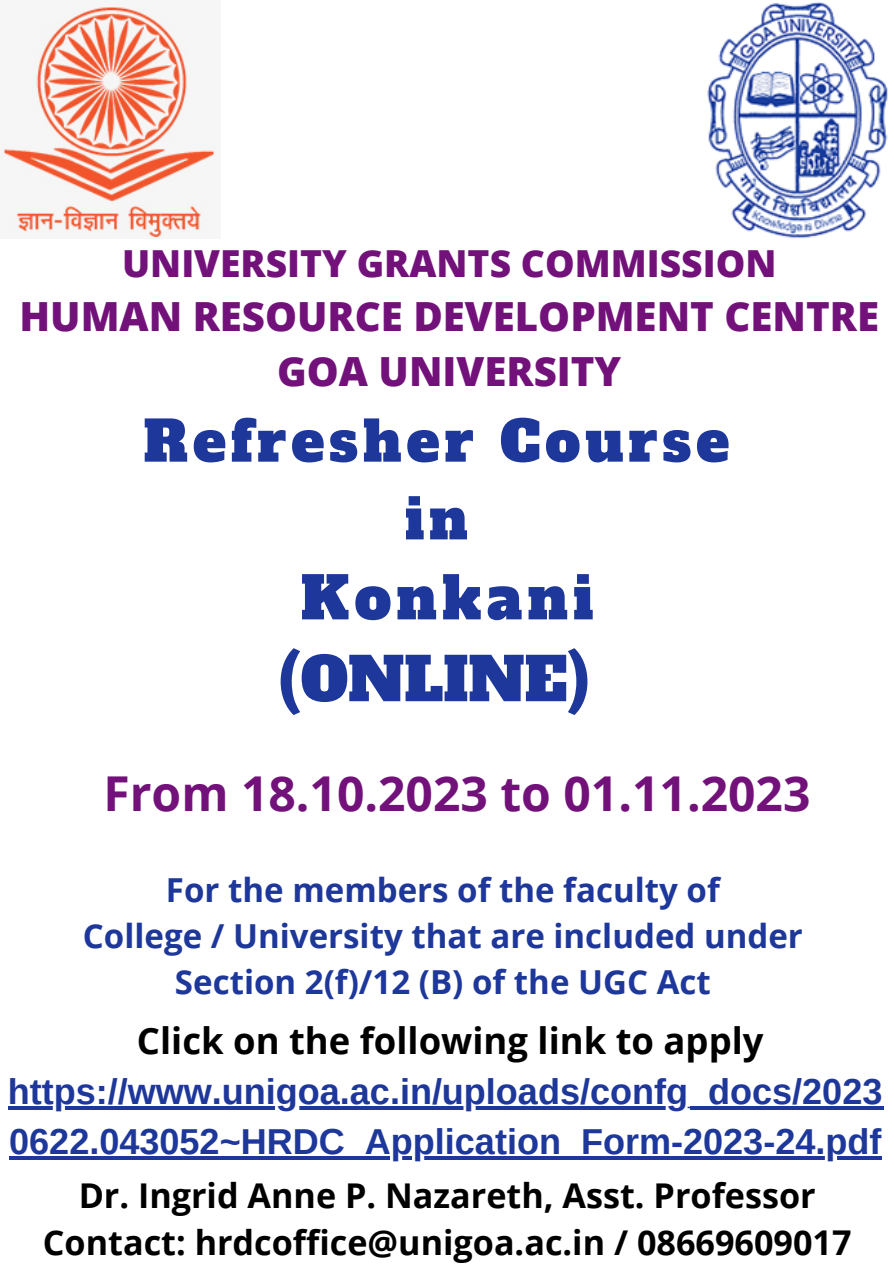
<style>
.page{position:relative;width:894px;height:1264px;background:#fff}
.page>*{position:absolute;margin:0;border:0;box-sizing:border-box;transform-origin:0 0}
.t1{font:59.7px "Alfa Slab One";color:#1d379a}
.t2{font:58.2px "Alfa Slab One";letter-spacing:.09em;color:#1d379a}
.t3{font:55.5px "Alfa Slab One";letter-spacing:.09em;color:#1d379a}
.t4{font:700 48px "Open Sans";color:#72117a}
.t5{font:800 40.2px "Open Sans";color:#72117a}
.t6{font:800 37.2px "Open Sans";color:#72117a}
.t7{font:700 36.45px "Open Sans";color:#000}
.t8{font:700 36px/49.5px "Arimo";color:#1d379a}
.t9{font:700 34.2px "Open Sans";color:#000}
.t10{font:700 33px "Open Sans";color:#1d379a}
</style>
<div class="page">
<img style="left:1px;top:7px;width:216px;height:232px">
<img style="left:707px;top:3px;width:181px;height:236px">
<hr style="left:8px;top:1106px;width:875px;height:3px;background:#1d379a">
<hr style="left:9px;top:1156px;width:872px;height:3px;background:#1d379a">
<p class="t6" style="left:122px;top:237px;width:655px">UNIVERSITY GRANTS COMMISSION</p>
<p class="t5" style="left:19px;top:288px;width:860px">HUMAN RESOURCE DEVELOPMENT CENTRE</p>
<p class="t5" style="left:277px;top:343px;width:345px">GOA UNIVERSITY</p>
<p class="t3" style="left:143px;top:404px;width:587px">Refresher Course</p>
<p class="t3" style="left:405px;top:482px;width:64px">in</p>
<p class="t2" style="left:301px;top:559px;width:294px">Konkani</p>
<p class="t1" style="left:278px;top:639px;width:312px">(ONLINE)</p>
<p class="t4" style="left:103px;top:759px;width:708px">From 18.10.2023 to 01.11.2023</p>
<p class="t10" style="left:166px;top:866px;width:555px">For the members of the faculty of</p>
<p class="t10" style="left:83px;top:913px;width:721px">College / University that are included under</p>
<p class="t10" style="left:175px;top:959px;width:537px">Section 2(f)/12 (B) of the UGC Act</p>
<p class="t7" style="left:137px;top:1014px;width:628px">Click on the following link to apply</p>
<p class="t8" style="left:8px;top:1067px;width:875px">https://www.unigoa.ac.in/uploads/confg_docs/2023<br>0622.043052~HRDC_Application_Form-2023-24.pdf</p>
<p class="t9" style="left:79px;top:1171px;width:738px">Dr. Ingrid Anne P. Nazareth, Asst. Professor</p>
<p class="t9" style="left:43px;top:1218px;width:809px">Contact: hrdcoffice@unigoa.ac.in / 08669609017</p>
</div>
